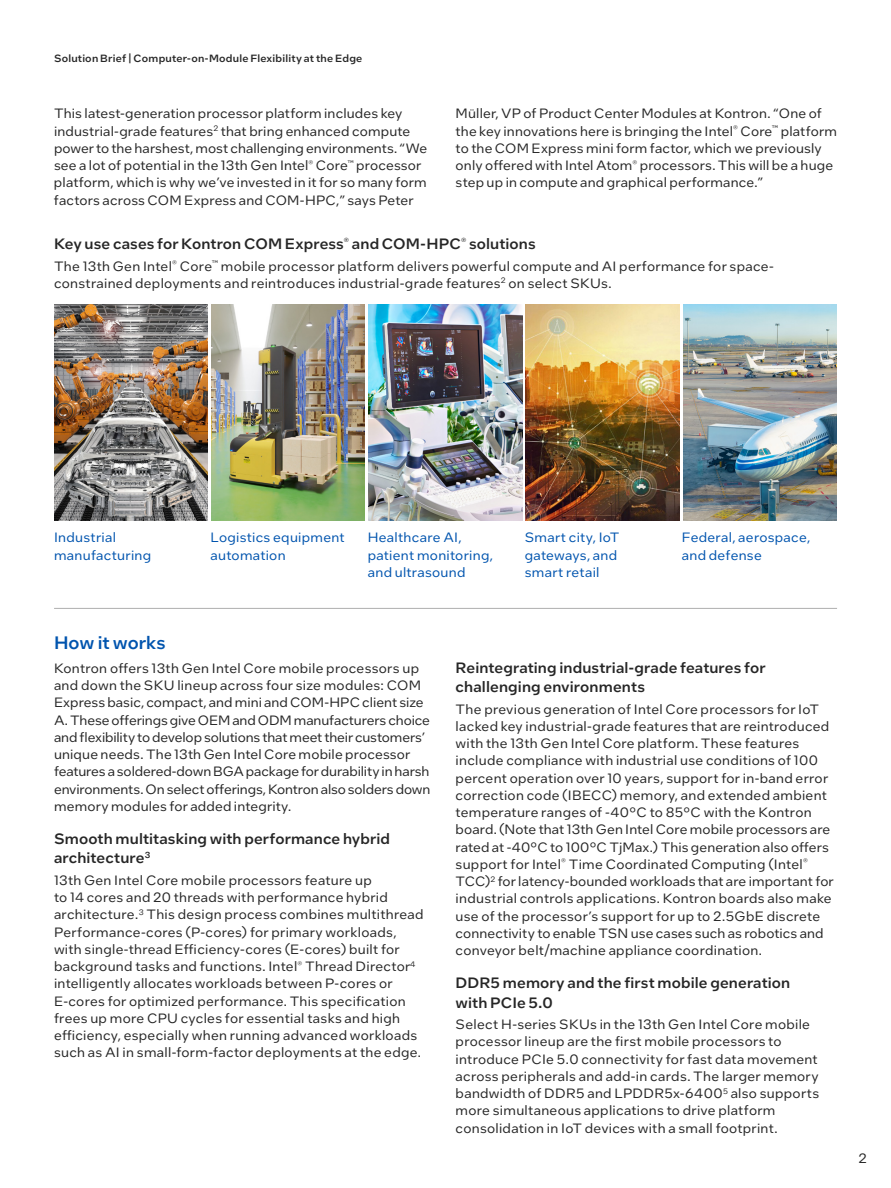
<style>
.page{position:relative;width:891px;height:1188px;background:#fff}
.page>*{position:absolute;margin:0;border:0;box-sizing:border-box;transform-origin:0 0}
.t1{font:500 18px "Intel One Text";color:#0054ae}
.t2{font:500 15px/19.5px "Intel One Text";letter-spacing:.01em;color:#262626}
.t3{font:13.5px/17.2px "Intel One Text";letter-spacing:.015em;color:#262626}
.t4{font:13.5px/17.2px "Intel One Text";letter-spacing:.025em;color:#0054ae}
.t5{font:500 10.5px "Intel One Text";letter-spacing:.02em;color:#262626}
</style>
<div class="page">
<hr style="left:54px;top:608px;width:783px;height:1px;background:#aeaeae">
<img style="left:54px;top:304px;width:154px;height:216px">
<img style="left:369px;top:304px;width:153px;height:216px">
<img style="left:683px;top:304px;width:154px;height:216px">
<img style="left:211px;top:304px;width:154px;height:216px">
<img style="left:526px;top:304px;width:154px;height:216px">
<p class="t5" style="left:54px;top:51px;width:310px">Solution Brief | Computer-on-Module Flexibility at the Edge</p>
<p class="t3" style="left:54px;top:105px;width:375px">This latest-generation processor platform includes key industrial-grade features<sup>2</sup> that bring enhanced compute power to the harshest, most challenging environments. “We see a lot of potential in the 13th Gen Intel<sup>®</sup> Core<sup>™</sup> processor platform, which is why we’ve invested in it for so many form factors across COM Express and COM-HPC,” says Peter</p>
<p class="t3" style="left:456px;top:105px;width:383px">Müller, VP of Product Center Modules at Kontron. “One of the key innovations here is bringing the Intel<sup>®</sup> Core<sup>™</sup> platform to the COM Express mini form factor, which we previously only offered with Intel Atom<sup>®</sup> processors. This will be a huge step up in compute and graphical performance.”</p>
<p class="t2" style="left:54px;top:233px;width:483px">Key use cases for Kontron COM Express<sup>®</sup> and COM-HPC<sup>®</sup> solutions</p>
<p class="t3" style="left:54px;top:257px;width:721px">The 13th Gen Intel<sup>®</sup> Core<sup>™</sup> mobile processor platform delivers powerful compute and AI performance for space&shy;constrained deployments and reintroduces industrial-grade features<sup>2</sup> on select SKUs.</p>
<p class="t4" style="left:54px;top:529px;width:99px">Industrial manufacturing</p>
<p class="t4" style="left:368px;top:529px;width:127px">Healthcare AI, patient monitoring, and ultrasound</p>
<p class="t4" style="left:525px;top:529px;width:96px">Smart city, IoT gateways, and smart retail</p>
<p class="t4" style="left:682px;top:529px;width:130px">Federal, aerospace, and defense</p>
<p class="t4" style="left:210px;top:529px;width:136px">Logistics equipment automation</p>
<h1 class="t1" style="left:54px;top:630px;width:113px">How it works</h1>
<p class="t3" style="left:54px;top:659px;width:378px">Kontron offers 13th Gen Intel Core mobile processors up and down the SKU lineup across four size modules: COM Express basic, compact, and mini and COM-HPC client size A. These offerings give OEM and ODM manufacturers choice and flexibility to develop solutions that meet their customers’ unique needs. The 13th Gen Intel Core mobile processor features a soldered-down BGA package for durability in harsh environments. On select offerings, Kontron also solders down memory modules for added integrity.</p>
<p class="t2" style="left:54px;top:828px;width:338px">Smooth multitasking with performance hybrid architecture<sup>3</sup></p>
<p class="t3" style="left:54px;top:871px;width:371px">13th Gen Intel Core mobile processors feature up<br>to 14 cores and 20 threads with performance hybrid architecture.<sup>3</sup> This design process combines multithread Performance-cores (P-cores) for primary workloads, with single-thread Efficiency-cores (E-cores) built for background tasks and functions. Intel<sup>®</sup> Thread Director<sup>4 </sup>intelligently allocates workloads between P-cores or E-cores for optimized performance. This specification frees up more CPU cycles for essential tasks and high efficiency, especially when running advanced workloads such as AI in small-form-factor deployments at the edge.</p>
<p class="t2" style="left:456px;top:657px;width:311px">Reintegrating industrial-grade features for challenging environments</p>
<p class="t3" style="left:456px;top:700px;width:380px">The previous generation of Intel Core processors for IoT lacked key industrial-grade features that are reintroduced with the 13th Gen Intel Core platform. These features include compliance with industrial use conditions of 100 percent operation over 10 years, support for in-band error correction code (IBECC) memory, and extended ambient temperature ranges of -40°C to 85°C with the Kontron board. (Note that 13th Gen Intel Core mobile processors are rated at -40°C to 100°C TjMax.) This generation also offers support for Intel<sup>®</sup> Time Coordinated Computing (Intel<sup>® </sup>TCC)<sup>2</sup> for latency-bounded workloads that are important for industrial controls applications. Kontron boards also make use of the processor’s support for up to 2.5GbE discrete connectivity to enable TSN use cases such as robotics and conveyor belt/machine appliance coordination.</p>
<p class="t2" style="left:456px;top:972px;width:336px">DDR5 memory and the first mobile generation with PCIe 5.0</p>
<p class="t3" style="left:456px;top:1015px;width:365px">Select H-series SKUs in the 13th Gen Intel Core mobile processor lineup are the first mobile processors to introduce PCIe 5.0 connectivity for fast data movement across peripherals and add-in cards. The larger memory bandwidth of DDR5 and LPDDR5x-6400<sup>5</sup> also supports more simultaneous applications to drive platform consolidation in IoT devices with a small footprint.</p>
<p class="t3" style="left:858px;top:1150px;width:10px">2</p>
</div>
